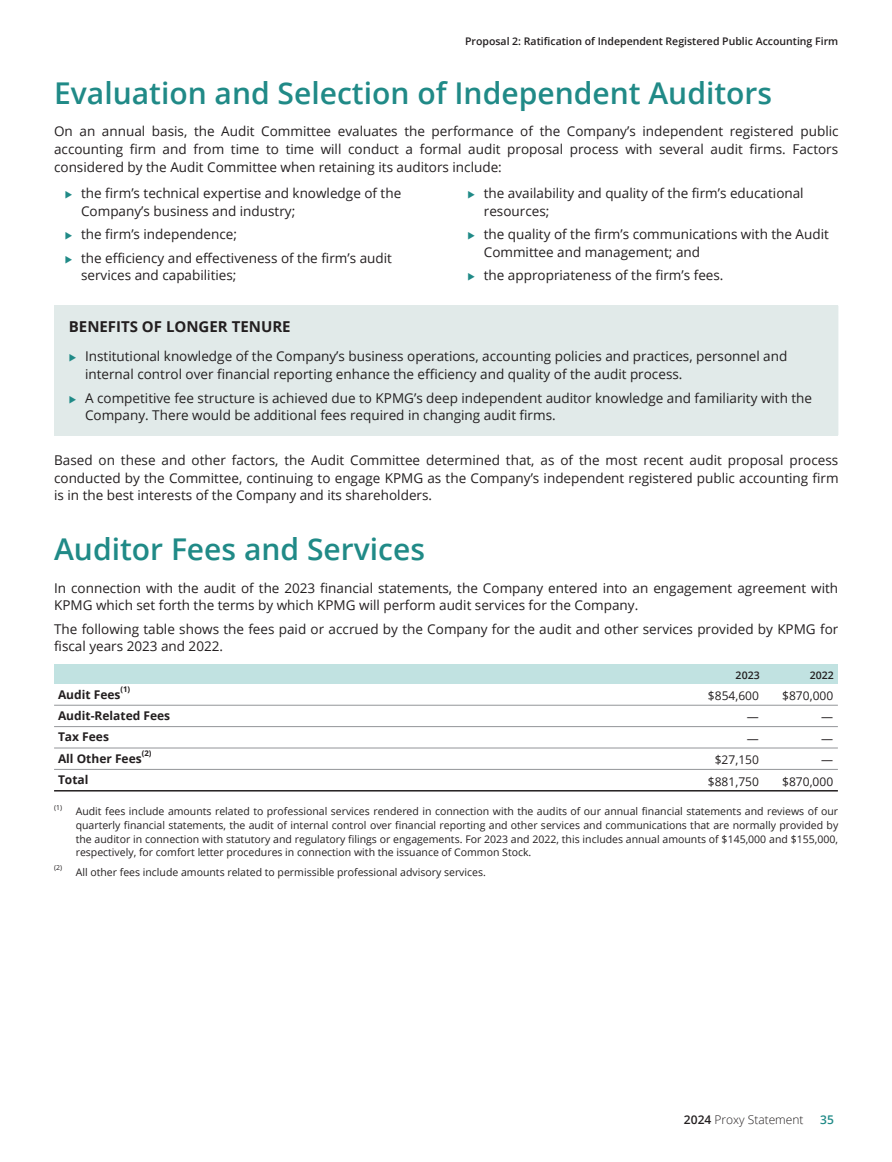
<style>
.page{position:relative;width:892px;height:1162px;background:#fff}
.page>*{position:absolute;margin:0;border:0;box-sizing:border-box;transform-origin:0 0}
.t1{font:600 30px "Open Sans";color:#208a87}
.t2{font:700 15px "Open Sans";color:#231f20}
.t3{font:13.5px/17.5px "Open Sans";color:#231f20}
.t4{font:700 12px "Open Sans";color:#231f20}
.t5{font:12px "Open Sans";color:#231f20}
.t6{font:300 12px "Open Sans";color:#231f20}
.t7{font:600 12px "Open Sans";color:#208a87}
.t8{font:10.5px/13.6px "Open Sans";color:#231f20;text-align:justify}
.t9{font:600 10.5px "Open Sans";color:#231f20}
.t10{font:700 7.8px "Open Sans";color:#231f20}
.t11{font:6.9px "Open Sans";color:#231f20}
.s1{color:#208a87}
.s2{font-weight:600}
</style>
<div class="page">
<div style="left:54px;top:305px;width:783px;height:9px;background:#e1eae9"></div>
<div style="left:54px;top:314px;width:783px;height:112px;background:#e1eae9"></div>
<div style="left:54px;top:426px;width:783px;height:9px;background:#e1eae9"></div>
<hr style="left:837px;top:314px;width:1px;height:112px;background:#e1eae9">
<div style="left:54px;top:664px;width:635px;height:19px;background:#c1e2e1"></div>
<div style="left:689px;top:664px;width:148px;height:19px;background:#c1e2e1"></div>
<hr style="left:54px;top:704px;width:783px;height:1px;background:#939598">
<hr style="left:54px;top:726px;width:783px;height:1px;background:#939598">
<hr style="left:54px;top:747px;width:783px;height:1px;background:#939598">
<hr style="left:54px;top:768px;width:783px;height:1px;background:#939598">
<hr style="left:54px;top:789px;width:783px;height:2px;background:#231f20">
<p class="t9" style="left:465px;top:34px;width:374px">Proposal 2: Ratification of Independent Registered Public Accounting Firm</p>
<h1 class="t1" style="left:54px;top:73px;width:719px">Evaluation and Selection of Independent Auditors</h1>
<p class="t3" style="left:54px;top:122px;width:785px;text-align:justify">On an annual basis, the Audit Committee evaluates the performance of the Company’s independent registered public accounting firm and from time to time will conduct a formal audit proposal process with several audit firms. Factors considered by the Audit Committee when retaining its auditors include:</p>
<p class="t3" style="left:81px;top:184px;width:321px;text-indent:-16px"><span class="s1">◆</span> the firm’s technical expertise and knowledge of the<br>Company’s business and industry;</p>
<p class="t3" style="left:65px;top:225px;width:174px"><span class="s1">◆</span> the firm’s independence;</p>
<p class="t3" style="left:81px;top:249px;width:312px;text-indent:-16px"><span class="s1">◆</span> the efficiency and effectiveness of the firm’s audit services and capabilities;</p>
<p class="t3" style="left:483px;top:184px;width:321px;text-indent:-16px"><span class="s1">◆</span> the availability and quality of the firm’s educational resources;</p>
<p class="t3" style="left:483px;top:225px;width:346px;text-indent:-16px"><span class="s1">◆</span> the quality of the firm’s communications with the Audit<br>Committee and management; and</p>
<p class="t3" style="left:467px;top:266px;width:257px"><span class="s1">◆</span> the appropriateness of the firm’s fees.</p>
<p class="t2" style="left:69px;top:316px;width:223px">BENEFITS OF LONGER TENURE</p>
<p class="t3" style="left:85px;top:347px;width:703px;text-indent:-16px"><span class="s1">◆</span> Institutional knowledge of the Company’s business operations, accounting policies and practices, personnel and internal control over financial reporting enhance the efficiency and quality of the audit process.</p>
<p class="t3" style="left:85px;top:388px;width:728px;text-indent:-16px"><span class="s1">◆</span> A competitive fee structure is achieved due to KPMG’s deep independent auditor knowledge and familiarity with the<br>Company. There would be additional fees required in changing audit firms.</p>
<p class="t3" style="left:54px;top:451px;width:785px;text-align:justify">Based on these and other factors, the Audit Committee determined that, as of the most recent audit proposal process conducted by the Committee, continuing to engage KPMG as the Company’s independent registered public accounting firm is in the best interests of the Company and its shareholders.</p>
<h1 class="t1" style="left:54px;top:528px;width:372px">Auditor Fees and Services</h1>
<p class="t3" style="left:54px;top:578px;width:785px">In connection with the audit of the 2023 financial statements, the Company entered into an engagement agreement with<br>KPMG which set forth the terms by which KPMG will perform audit services for the Company.</p>
<p class="t3" style="left:54px;top:619px;width:785px">The following table shows the fees paid or accrued by the Company for the audit and other services provided by KPMG for fiscal years 2023 and 2022.</p>
<p class="t9" style="left:735px;top:668px;width:25px">2023</p>
<p class="t9" style="left:809px;top:668px;width:25px">2022</p>
<p class="t4" style="left:58px;top:685px;width:64px">Audit Fees</p>
<p class="t10" style="left:120px;top:683px;width:11px">(1)</p>
<p class="t5" style="left:707px;top:687px;width:52px">$854,600</p>
<p class="t5" style="left:781px;top:687px;width:52px">$870,000</p>
<p class="t4" style="left:58px;top:707px;width:114px">Audit-Related Fees</p>
<p class="t5" style="left:746px;top:708px;width:13px">—</p>
<p class="t5" style="left:820px;top:708px;width:13px">—</p>
<p class="t4" style="left:58px;top:728px;width:52px">Tax Fees</p>
<p class="t5" style="left:746px;top:730px;width:13px">—</p>
<p class="t5" style="left:820px;top:730px;width:13px">—</p>
<p class="t4" style="left:58px;top:749px;width:85px">All Other Fees</p>
<p class="t10" style="left:142px;top:747px;width:11px">(2)</p>
<p class="t5" style="left:714px;top:751px;width:46px">$27,150</p>
<p class="t5" style="left:820px;top:751px;width:13px">—</p>
<p class="t4" style="left:58px;top:771px;width:32px">Total</p>
<p class="t5" style="left:707px;top:772px;width:52px">$881,750</p>
<p class="t5" style="left:781px;top:772px;width:52px">$870,000</p>
<p class="t11" style="left:54px;top:802px;width:9px">(1)</p>
<p class="t8" style="left:76px;top:804px;width:763px">Audit fees include amounts related to professional services rendered in connection with the audits of our annual financial statements and reviews of our quarterly financial statements, the audit of internal control over financial reporting and other services and communications that are normally provided by the auditor in connection with statutory and regulatory filings or engagements. For 2023 and 2022, this includes annual amounts of $145,000 and $155,000, respectively, for comfort letter procedures in connection with the issuance of Common Stock.</p>
<p class="t11" style="left:54px;top:862px;width:9px">(2)</p>
<p class="t8" style="left:76px;top:864px;width:411px">All other fees include amounts related to permissible professional advisory services.</p>
<p class="t6" style="left:683px;top:1110px;width:121px"><span class="s2">2024</span> Proxy Statement</p>
<p class="t7" style="left:819px;top:1110px;width:15px">35</p>
</div>
